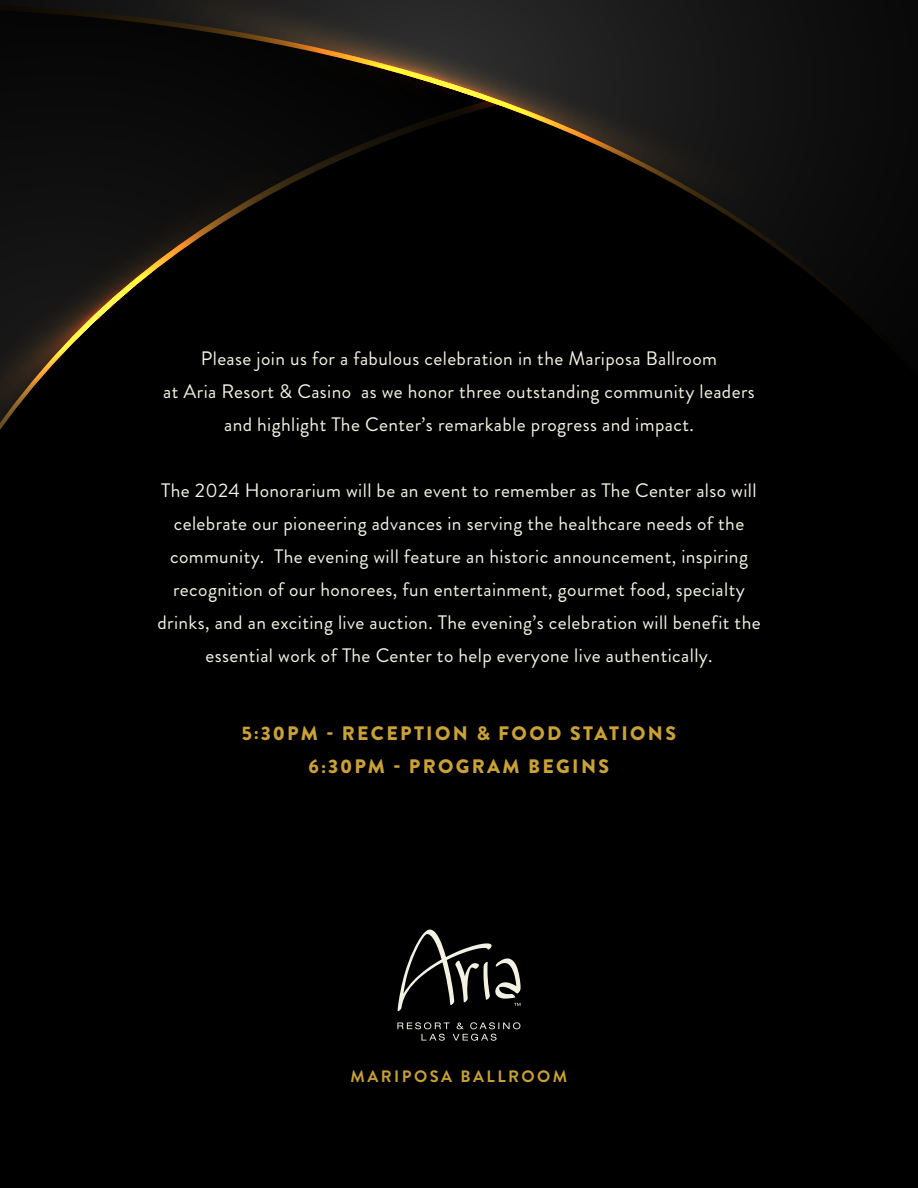
<style>
.page{position:relative;width:918px;height:1188px;background:#000}
.page>*{position:absolute;margin:0;border:0;box-sizing:border-box;transform-origin:0 0}
.t1{font:19.5px/33px "Brandon Grotesque";letter-spacing:.02em;color:#f3f1e1;text-align:center}
.t2{font:900 19.5px "Brandon Grotesque";letter-spacing:.12em;color:#caa134}
.t3{font:700 16.5px "Brandon Grotesque";letter-spacing:.15em;color:#caa134}
</style>
<div class="page">
<svg style="left:0;top:0;width:894px;height:314px"></svg>
<svg style="left:94px;top:0;width:710px;height:212px"></svg>
<svg style="left:0;top:125px;width:334px;height:305px"></svg>
<svg style="left:397px;top:930px;width:124px;height:111px"></svg>
<p class="t1" style="left:201px;top:342px;width:518px">Please join us for a fabulous celebration in the Mariposa Ballroom</p>
<p class="t1" style="left:163px;top:375px;width:593px">at Aria Resort &amp; Casino as we honor three outstanding community leaders and highlight The Center’s remarkable progress and impact.</p>
<p class="t1" style="left:157px;top:474px;width:605px">The 2024 Honorarium will be an event to remember as The Center also will celebrate our pioneering advances in serving the healthcare needs of the community. The evening will feature an historic announcement, inspiring recognition of our honorees, fun entertainment, gourmet food, specialty drinks, and an exciting live auction. The evening’s celebration will benefit the essential work of The Center to help everyone live authentically.</p>
<p class="t2" style="left:242px;top:720px;width:436px">5:30PM - RECEPTION &amp; FOOD STATIONS</p>
<p class="t2" style="left:309px;top:753px;width:302px">6:30PM - PROGRAM BEGINS</p>
<p class="t3" style="left:351px;top:1065px;width:218px">MARIPOSA BALLROOM</p>
</div>
